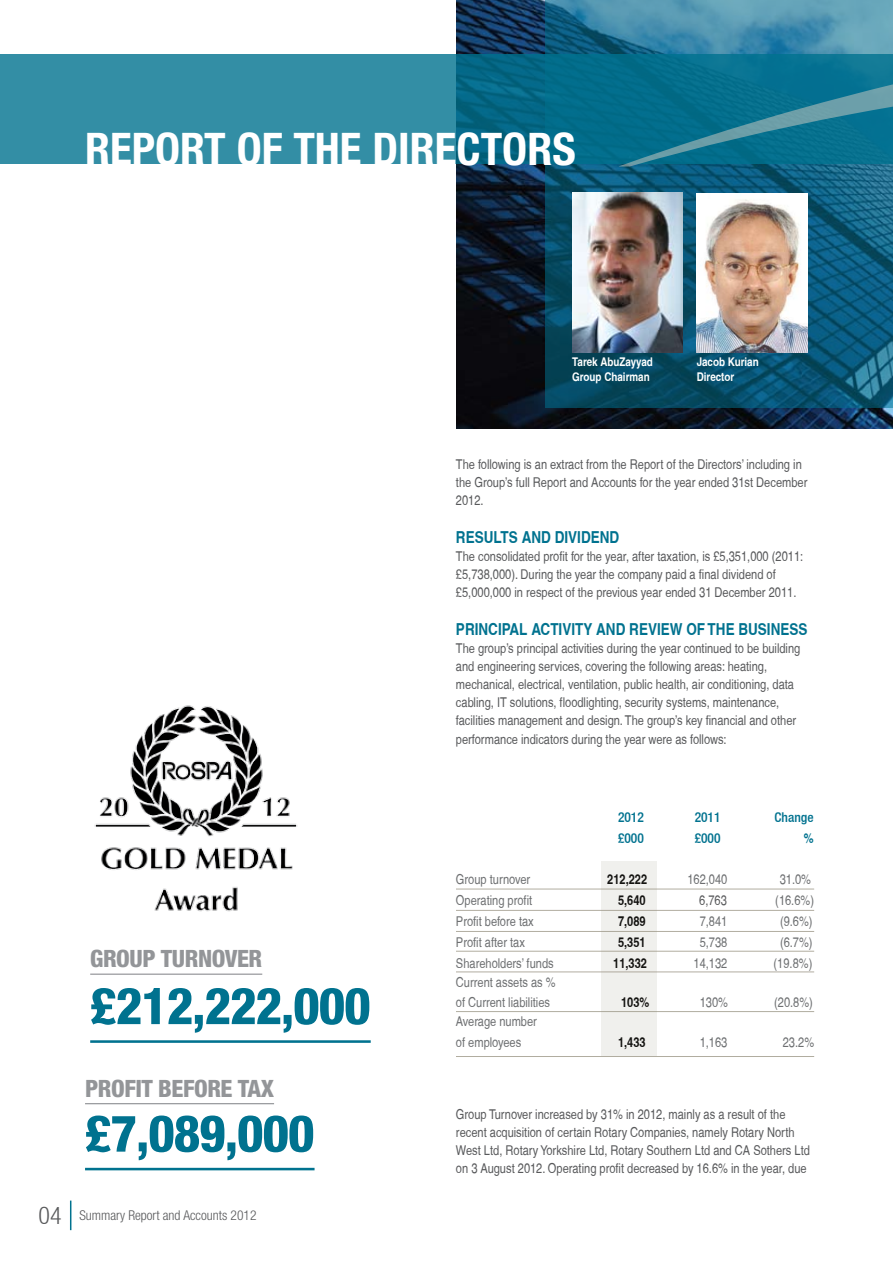
<style>
.page{position:relative;width:893px;height:1263px;background:#fff}
.page>*{position:absolute;margin:0;border:0;box-sizing:border-box;transform-origin:0 0}
.t1{font:800 condensed 51px "Helvetica Neue LT Std";letter-spacing:-.02em;color:#00728f}
.t2{font:700 condensed 45px "Helvetica Neue LT Std";color:#fff}
.t3{font:800 condensed 23.85px "Helvetica Neue LT Std";letter-spacing:-.02em;color:#939598}
.t4{font:700 condensed 16.5px "Helvetica";color:#00728f}
.t5{font:condensed 13.5px/18px "Helvetica";color:#58595b}
.t6{font:condensed 13.5px/19.5px "Helvetica";color:#6d6f71}
.t7{font:700 condensed 13.5px "Helvetica";color:#000}
.t8{font:300 condensed 13.5px "Helvetica Neue LT Std";color:#58595b}
.t9{font:500 condensed 13.5px "Helvetica Neue";color:#00728f}
.t10{font:700 condensed 13.5px "Helvetica";color:#00728f}
.t11{font:700 condensed 12px/15px "Helvetica";color:#fff}
.s1{font-family:"Helvetica Neue";font-size:24px}
</style>
<div class="page">
<img style="left:457px;top:0;width:436px;height:429px">
<svg style="left:545px;top:0;width:348px;height:408px;background:#1b6583"></svg>
<svg style="left:0;top:55px;width:893px;height:109px;background:#22829b"></svg>
<hr style="left:456px;top:889px;width:358px;height:1px;background:#b1ada0">
<hr style="left:456px;top:910px;width:358px;height:1px;background:#b1ada0">
<hr style="left:456px;top:931px;width:358px;height:1px;background:#b1ada0">
<hr style="left:456px;top:951px;width:358px;height:1px;background:#b1ada0">
<hr style="left:456px;top:971px;width:358px;height:1px;background:#b1ada0">
<hr style="left:456px;top:1011px;width:358px;height:1px;background:#b1ada0">
<hr style="left:456px;top:1056px;width:358px;height:1px;background:#b1ada0">
<div style="left:601px;top:861px;width:55px;height:194px;background:#f0f0ed"></div>
<hr style="left:90px;top:973px;width:172px;height:2px;background:#939598">
<hr style="left:90px;top:1040px;width:281px;height:3px;background:#00728f">
<hr style="left:85px;top:1103px;width:189px;height:1px;background:#939598">
<hr style="left:85px;top:1168px;width:230px;height:2px;background:#00728f">
<img style="left:94px;top:705px;width:204px;height:207px">
<hr style="left:70px;top:1200px;width:1px;height:30px;background:#00728f">
<svg style="left:618px;top:84px;width:275px;height:82px;background:#137590"></svg>
<img style="left:572px;top:193px;width:111px;height:160px">
<img style="left:696px;top:194px;width:112px;height:159px">
<h2 class="t2" style="left:85px;top:121px;width:492px">REPORT OF THE DIRECTORS</h2>
<p class="t11" style="left:572px;top:354px;width:82px">Tarek AbuZayyad<br>Group Chairman</p>
<p class="t11" style="left:697px;top:354px;width:64px">Jacob Kurian<br>Director</p>
<p class="t5" style="left:456px;top:455px;width:353px">The following is an extract from the Report of the Directors’ including in the Group’s full Report and Accounts for the year ended 31st December<br>2012.</p>
<p class="t4" style="left:456px;top:527px;width:165px">RESULTS AND DIVIDEND</p>
<p class="t5" style="left:456px;top:547px;width:349px">The consolidated profit for the year, after taxation, is £5,351,000 (2011: £5,738,000). During the year the company paid a final dividend of £5,000,000 in respect of the previous year ended 31 December 2011.</p>
<p class="t4" style="left:456px;top:619px;width:353px">PRINCIPAL ACTIVITY AND REVIEW OF THE BUSINESS</p>
<p class="t5" style="left:456px;top:639px;width:346px">The group’s principal activities during the year continued to be building and engineering services, covering the following areas: heating, mechanical, electrical, ventilation, public health, air conditioning, data cabling, IT solutions, floodlighting, security systems, maintenance, facilities management and design. The group’s key financial and other</p>
<p class="t5" style="left:456px;top:730px;width:272px">performance indicators during the year were as follows:</p>
<h3 class="t3" style="left:90px;top:944px;width:174px">GROUP TURNOVER</h3>
<h1 class="t1" style="left:90px;top:974px;width:282px">£212,222,000</h1>
<h3 class="t3" style="left:85px;top:1073px;width:191px">PROFIT BEFORE TAX</h3>
<h1 class="t1" style="left:85px;top:1102px;width:231px">£7,089,000</h1>
<p class="t8" style="left:38px;top:1207px;width:219px"><span class="s1">04</span> Summary Report and Accounts 2012</p>
<p class="t9" style="left:618px;top:809px;width:27px">2012</p>
<p class="t9" style="left:695px;top:809px;width:27px">2011</p>
<p class="t9" style="left:775px;top:809px;width:40px">Change</p>
<p class="t9" style="left:618px;top:830px;width:27px">£000</p>
<p class="t9" style="left:695px;top:830px;width:27px">£000</p>
<p class="t10" style="left:804px;top:830px;width:11px">%</p>
<p class="t6" style="left:456px;top:869px;width:76px">Group turnover</p>
<p class="t7" style="left:607px;top:871px;width:42px">212,222</p>
<p class="t6" style="left:687px;top:869px;width:42px">162,040</p>
<p class="t6" style="left:780px;top:869px;width:33px">31.0%</p>
<p class="t6" style="left:456px;top:890px;width:78px">Operating profit</p>
<p class="t7" style="left:618px;top:892px;width:29px">5,640</p>
<p class="t5" style="left:699px;top:891px;width:29px">6,763</p>
<p class="t6" style="left:775px;top:890px;width:40px">(16.6%)</p>
<p class="t6" style="left:456px;top:911px;width:79px">Profit before tax</p>
<p class="t7" style="left:618px;top:913px;width:29px">7,089</p>
<p class="t6" style="left:700px;top:911px;width:29px">7,841</p>
<p class="t6" style="left:780px;top:911px;width:34px">(9.6%)</p>
<p class="t6" style="left:456px;top:932px;width:70px">Profit after tax</p>
<p class="t7" style="left:618px;top:934px;width:29px">5,351</p>
<p class="t6" style="left:700px;top:932px;width:29px">5,738</p>
<p class="t6" style="left:780px;top:932px;width:34px">(6.7%)</p>
<p class="t6" style="left:456px;top:953px;width:99px">Shareholders’ funds</p>
<p class="t7" style="left:613px;top:955px;width:35px">11,332</p>
<p class="t6" style="left:693px;top:953px;width:35px">14,132</p>
<p class="t6" style="left:774px;top:953px;width:40px">(19.8%)</p>
<p class="t6" style="left:456px;top:973px;width:101px">Current assets as % of Current liabilities</p>
<p class="t7" style="left:621px;top:994px;width:30px">103%</p>
<p class="t6" style="left:700px;top:992px;width:30px">130%</p>
<p class="t6" style="left:774px;top:992px;width:40px">(20.8%)</p>
<p class="t6" style="left:456px;top:1011px;width:82px;line-height:21px">Average number of employees</p>
<p class="t7" style="left:618px;top:1034px;width:29px">1,433</p>
<p class="t6" style="left:700px;top:1033px;width:29px">1,163</p>
<p class="t6" style="left:783px;top:1033px;width:33px">23.2%</p>
<p class="t5" style="left:456px;top:1105px;width:355px">Group Turnover increased by 31% in 2012, mainly as a result of the recent acquisition of certain Rotary Companies, namely Rotary North West Ltd, Rotary Yorkshire Ltd, Rotary Southern Ltd and CA Sothers Ltd on 3 August 2012. Operating profit decreased by 16.6% in the year, due</p>
</div>
